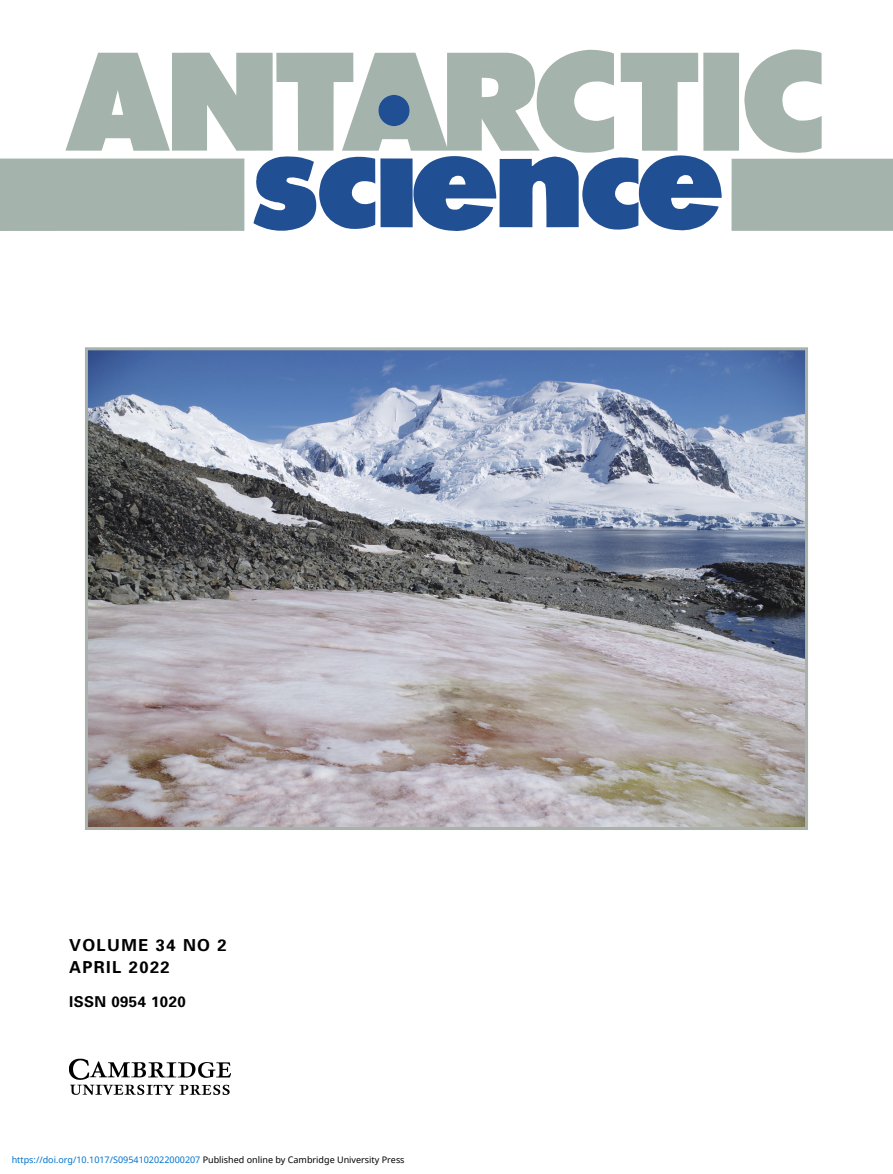
<style>
.page{position:relative;width:893px;height:1174px;background:#fff}
.page>*{position:absolute;margin:0;border:0;box-sizing:border-box;transform-origin:0 0}
.t1{font:700 16.5px/22.5px "Univers";letter-spacing:.085em;color:#000}
.t2{font:700 15px "Univers";letter-spacing:.03em;color:#000}
.t3{font:9px "Noto Sans";color:#0172cf}
.s1{color:#000}
</style>
<div class="page">
<svg style="left:744px;top:49px;width:78px;height:104px"></svg>
<div style="left:703px;top:53px;width:36px;height:98px;background:#a4b3ab"></div>
<div style="left:0;top:158px;width:244px;height:73px;background:#a4b3ab"></div>
<svg style="left:65px;top:49px;width:657px;height:182px"></svg>
<div style="left:731px;top:159px;width:162px;height:72px;background:#a4b3ab"></div>
<img style="left:89px;top:351px;width:715px;height:475px">
<div style="left:85px;top:347px;width:723px;height:483px;border:3px solid #a8b2ab"></div>
<img style="left:69px;top:1058px;width:162px;height:37px">
<h1 class="t1" style="left:69px;top:934px;width:159px">VOLUME 34 NO 2<br>APRIL 2022</h1>
<h2 class="t2" style="left:69px;top:995px;width:118px">ISSN 0954 1020</h2>
<p class="t3" style="left:12px;top:1153px;width:394px">https://doi.org/10.1017/S0954102022000207 <span class="s1">Published online by Cambridge University Press</span></p>
</div>
